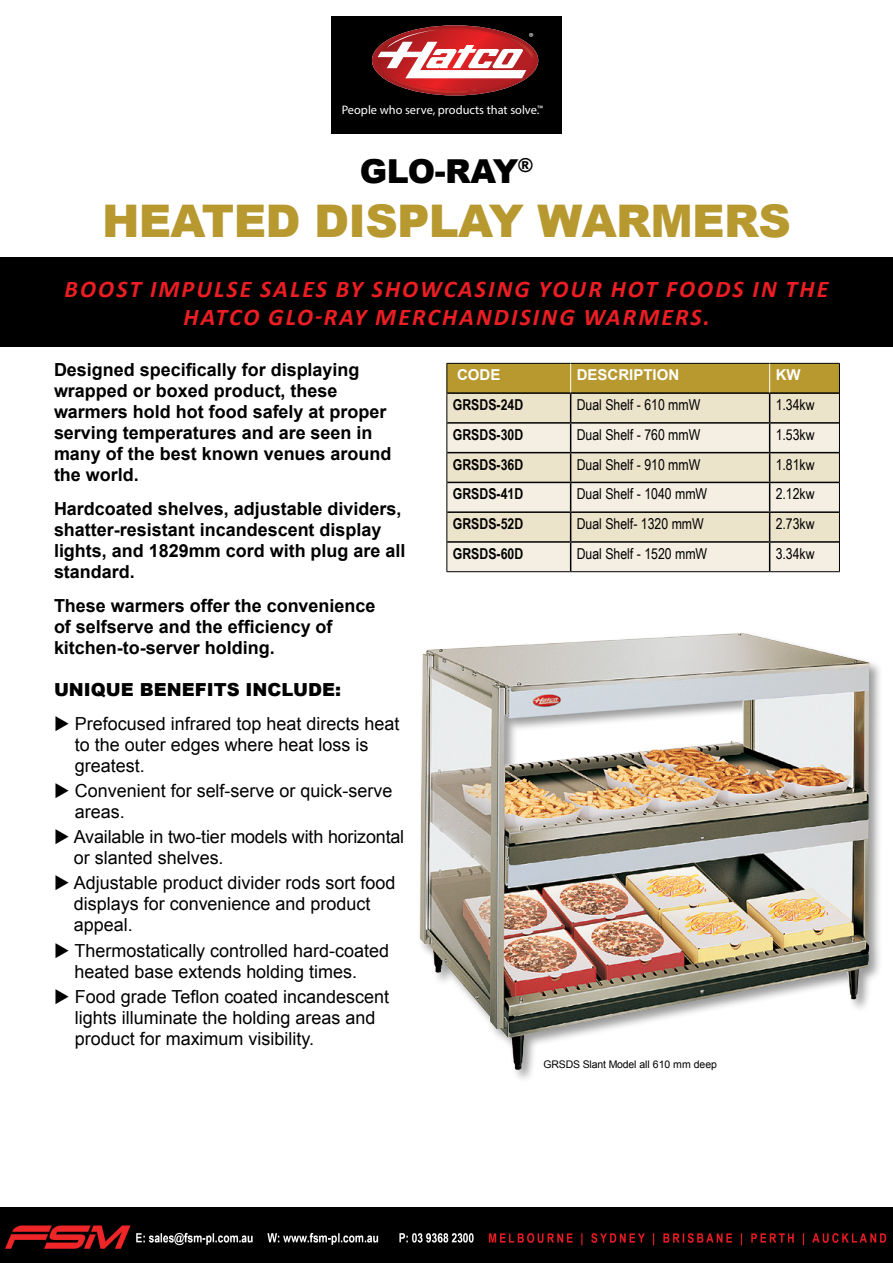
<style>
.page{position:relative;width:893px;height:1263px;background:#fff}
.page>*{position:absolute;margin:0;border:0;box-sizing:border-box;transform-origin:0 0}
.t1{font:900 45px "Arial";letter-spacing:-.015em;color:#b79930}
.t2{font:900 33px "Arial";letter-spacing:-.025em;color:#000}
.t3{font:italic 700 24px/28.5px "Calibri";letter-spacing:.09em;color:#ed1d24;text-align:center}
.t4{font:18px/21px "Arial";color:#000}
.t5{font:700 18px/21px "Arial";color:#000}
.t6{font:900 18px "Arial";color:#000}
.t7{font:15px "Arial Narrow";color:#000}
.t8{font:700 15px "Arial Narrow";color:#000}
.t9{font:700 15px "Arial";color:#fff}
.t10{font:12.3px "Helvetica Neue LT Std";color:#fff}
.t11{font:11.7px "Helvetica Neue LT Std";color:#fff}
.t12{font:10.5px "Arial";letter-spacing:-.015em;color:#000}
</style>
<div class="page">
<hr style="left:446px;top:571px;width:125px;height:1px;background:#000">
<hr style="left:571px;top:571px;width:199px;height:1px;background:#000">
<hr style="left:770px;top:571px;width:70px;height:1px;background:#000">
<svg style="left:446px;top:363px;width:394px;height:208px;background:#dad1b3"></svg>
<div style="left:332px;top:16px;width:230px;height:118px;background:#000"></div>
<img style="left:376px;top:27px;width:159px;height:66px">
<img style="left:455px;top:27px;width:80px;height:32px">
<img style="left:526px;top:28px;width:8px;height:29px">
<svg style="left:441px;top:93px;width:14px;height:1px"></svg>
<img style="left:377px;top:78px;width:92px;height:15px">
<svg style="left:472px;top:88px;width:5px;height:4px"></svg>
<svg style="left:377px;top:28px;width:149px;height:50px;background:#ca7375"></svg>
<div style="left:0;top:257px;width:893px;height:90px;background:#000"></div>
<div style="left:418px;top:631px;width:465px;height:453px;background:#000;opacity:.4"></div>
<img style="left:420px;top:633px;width:450px;height:437px">
<img style="left:0;top:1208px;width:893px;height:55px">
<p class="t11" style="left:529px;top:30px;width:6px">®</p>
<p class="t10" style="left:342px;top:103px;width:203px">People who serve, products that solve.<sup>™</sup></p>
<h2 class="t2" style="left:360px;top:147px;width:175px">GLO-RAY<sup>®</sup></h2>
<h1 class="t1" style="left:102px;top:188px;width:690px">HEATED DISPLAY WARMERS</h1>
<h3 class="t3" style="left:65px;top:275px;width:765px">BOOST IMPULSE SALES BY SHOWCASING YOUR HOT FOODS IN THE<br>HATCO GLO-RAY MERCHANDISING WARMERS.</h3>
<p class="t5" style="left:54px;top:360px;width:339px">Designed specifically for displaying wrapped or boxed product, these warmers hold hot food safely at proper serving temperatures and are seen in many of the best known venues around the world.</p>
<p class="t5" style="left:54px;top:499px;width:353px">Hardcoated shelves, adjustable dividers, shatter-resistant incandescent display lights, and 1829mm cord with plug are all standard.</p>
<p class="t5" style="left:54px;top:595px;width:323px">These warmers offer the convenience of selfserve and the efficiency of kitchen-to-server holding.</p>
<p class="t6" style="left:54px;top:676px;width:288px">UNIQUE BENEFITS INCLUDE:</p>
<p class="t4" style="left:75px;top:713px;width:326px;text-indent:-21px">◆ Prefocused infrared top heat directs heat to the outer edges where heat loss is greatest.</p>
<p class="t4" style="left:75px;top:780px;width:319px;text-indent:-21px">◆ Convenient for self-serve or quick-serve areas.</p>
<p class="t4" style="left:74px;top:826px;width:332px;text-indent:-20px">◆ Available in two-tier models with horizontal or slanted shelves.</p>
<p class="t4" style="left:74px;top:873px;width:323px;text-indent:-20px">◆ Adjustable product divider rods sort food displays for convenience and product appeal.</p>
<p class="t4" style="left:75px;top:940px;width:316px;text-indent:-21px">◆ Thermostatically controlled hard-coated heated base extends holding times.</p>
<p class="t4" style="left:75px;top:986px;width:316px;text-indent:-21px">◆ Food grade Teflon coated incandescent lights illuminate the holding areas and product for maximum visibility.</p>
<p class="t9" style="left:457px;top:365px;width:45px">CODE</p>
<p class="t9" style="left:577px;top:365px;width:104px">DESCRIPTION</p>
<p class="t9" style="left:776px;top:365px;width:26px">KW</p>
<p class="t8" style="left:453px;top:393px;width:72px">GRSDS-24D</p>
<p class="t7" style="left:577px;top:394px;width:125px">Dual Shelf - 610 mmW</p>
<p class="t7" style="left:776px;top:394px;width:40px">1.34kw</p>
<p class="t8" style="left:453px;top:423px;width:72px">GRSDS-30D</p>
<p class="t7" style="left:577px;top:423px;width:125px">Dual Shelf - 760 mmW</p>
<p class="t7" style="left:776px;top:423px;width:40px">1.53kw</p>
<p class="t8" style="left:453px;top:453px;width:72px">GRSDS-36D</p>
<p class="t7" style="left:577px;top:453px;width:125px">Dual Shelf - 910 mmW</p>
<p class="t7" style="left:776px;top:453px;width:40px">1.81kw</p>
<p class="t8" style="left:453px;top:483px;width:72px">GRSDS-41D</p>
<p class="t7" style="left:577px;top:483px;width:132px">Dual Shelf - 1040 mmW</p>
<p class="t7" style="left:776px;top:483px;width:40px">2.12kw</p>
<p class="t8" style="left:453px;top:512px;width:72px">GRSDS-52D</p>
<p class="t7" style="left:577px;top:513px;width:129px">Dual Shelf- 1320 mmW</p>
<p class="t7" style="left:776px;top:513px;width:40px">2.73kw</p>
<p class="t8" style="left:453px;top:542px;width:72px">GRSDS-60D</p>
<p class="t7" style="left:577px;top:542px;width:132px">Dual Shelf - 1520 mmW</p>
<p class="t7" style="left:776px;top:542px;width:40px">3.34kw</p>
<p class="t12" style="left:543px;top:1057px;width:175px">GRSDS Slant Model all 610 mm deep</p>
</div>
